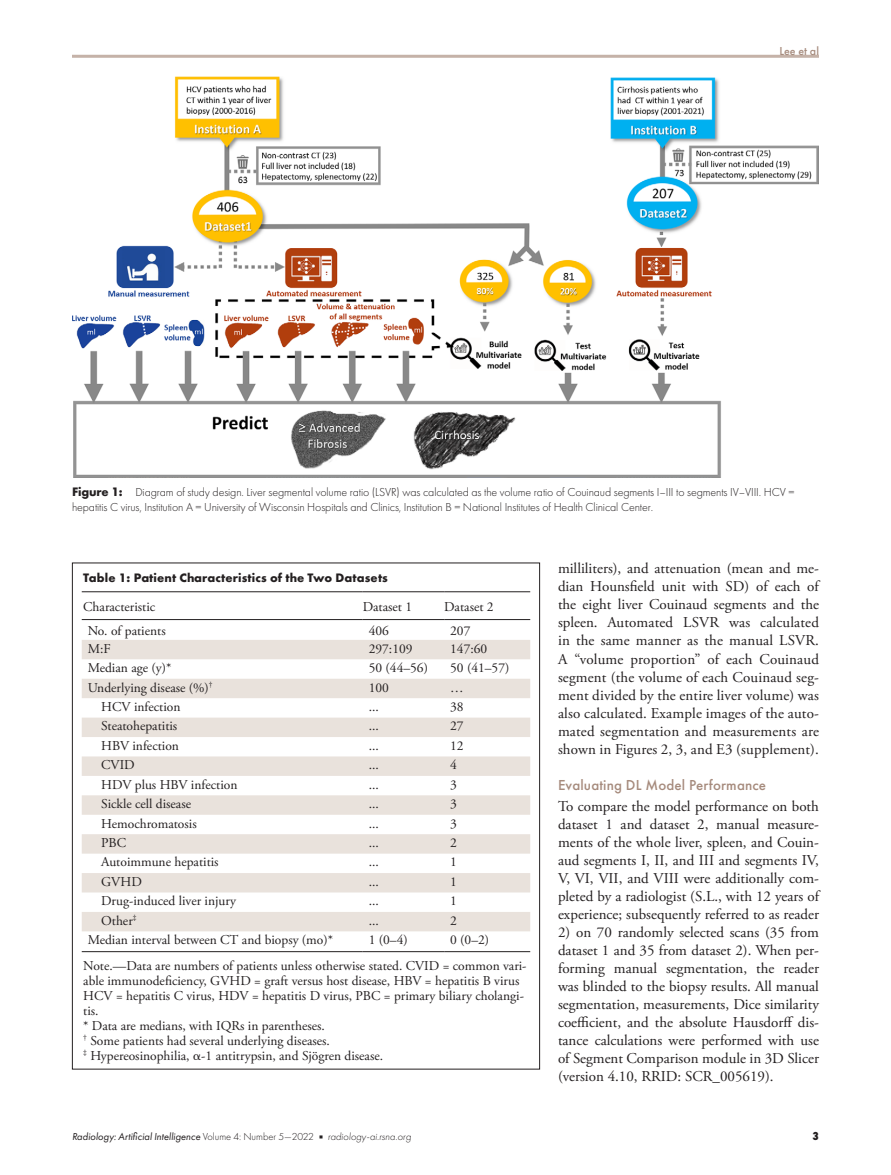
<style>
.page{position:relative;width:891px;height:1175px;background:#fff}
.page>*{position:absolute;margin:0;border:0;box-sizing:border-box;transform-origin:0 0}
.t1{font:15px/18px "Adobe Garamond Pro";color:#231f20;text-align:justify}
.t2{font:500 15px "Futura PT";letter-spacing:.01em;color:#a68b7d}
.t3{font:13.5px/15px "Adobe Garamond Pro";color:#231f20}
.t4{font:700 12.75px "Futura PT";letter-spacing:.01em;color:#231f20}
.t5{font:300 12px/14.4px "Futura PT";letter-spacing:-.01em;color:#231f20}
.t6{font:500 12px "Futura PT";color:#a68b7d}
.t7{font:800 12px "Futura PT Cond";color:#231f20}
.t8{font:italic 10.5px "Futura PT";color:#231f20}
.s1{font-weight:700;font-size:12.75px}
.s2{font-family:"Universal Greekwith Math Pi"}
.s3{font-weight:300;font-style:normal}
.s4{font-family:"Universal Newswith Comm Pi";font-style:normal;font-size:6px}
.s5{font-weight:300}
</style>
<div class="page">
<hr style="left:72px;top:55px;width:747px;height:3px;background:#c5b2a8">
<img style="left:72px;top:77px;width:747px;height:401px">
<svg style="left:82px;top:640px;width:448px;height:291px;fill:#e9e2dc"></svg>
<hr style="left:82px;top:591px;width:281px;height:1px;background:#231f20">
<hr style="left:363px;top:591px;width:81px;height:1px;background:#231f20">
<hr style="left:444px;top:591px;width:86px;height:1px;background:#231f20">
<hr style="left:82px;top:619px;width:281px;height:1px;background:#231f20">
<hr style="left:363px;top:619px;width:81px;height:1px;background:#231f20">
<hr style="left:444px;top:619px;width:86px;height:1px;background:#231f20">
<hr style="left:82px;top:951px;width:281px;height:1px;background:#231f20">
<hr style="left:363px;top:951px;width:81px;height:1px;background:#231f20">
<hr style="left:444px;top:951px;width:86px;height:1px;background:#231f20">
<p class="t6" style="left:779px;top:44px;width:41px">Lee et al</p>
<p class="t5" style="left:72px;top:485px;width:724px"><span class="s1">Figure 1:</span> Diagram of study design. Liver segmental volume ratio (LSVR) was calculated as the volume ratio of Couinaud segments I–III to segments IV–VIII. HCV = hepatitis C virus, Institution A = University of Wisconsin Hospitals and Clinics, Institution B = National Institutes of Health Clinical Center.</p>
<p class="t4" style="left:83px;top:569px;width:306px">Table 1: Patient Characteristics of the Two Datasets</p>
<p class="t3" style="left:83px;top:600px;width:73px">Characteristic</p>
<p class="t3" style="left:363px;top:600px;width:51px">Dataset 1</p>
<p class="t3" style="left:444px;top:600px;width:51px">Dataset 2</p>
<p class="t3" style="left:88px;top:624px;width:79px">No. of patients</p>
<p class="t3" style="left:369px;top:624px;width:22px">406</p>
<p class="t3" style="left:450px;top:624px;width:22px">207</p>
<p class="t3" style="left:88px;top:641px;width:24px">M:F</p>
<p class="t3" style="left:369px;top:641px;width:45px">297:109</p>
<p class="t3" style="left:450px;top:641px;width:39px">147:60</p>
<p class="t3" style="left:88px;top:661px;width:85px">Median age (y)*</p>
<p class="t3" style="left:369px;top:661px;width:61px">50 (44–56)</p>
<p class="t3" style="left:450px;top:661px;width:61px">50 (41–57)</p>
<p class="t3" style="left:88px;top:680px;width:126px">Underlying disease (%)<sup>†</sup></p>
<p class="t3" style="left:369px;top:680px;width:22px">100</p>
<p class="t3" style="left:450px;top:680px;width:15px">…</p>
<p class="t3" style="left:101px;top:699px;width:81px">HCV infection</p>
<p class="t3" style="left:369px;top:699px;width:12px">...</p>
<p class="t3" style="left:450px;top:699px;width:15px">38</p>
<p class="t3" style="left:101px;top:719px;width:78px">Steatohepatitis</p>
<p class="t3" style="left:369px;top:719px;width:12px">...</p>
<p class="t3" style="left:450px;top:719px;width:15px">27</p>
<p class="t3" style="left:101px;top:738px;width:79px">HBV infection</p>
<p class="t3" style="left:369px;top:738px;width:12px">...</p>
<p class="t3" style="left:450px;top:738px;width:15px">12</p>
<p class="t3" style="left:101px;top:758px;width:35px">CVID</p>
<p class="t3" style="left:369px;top:758px;width:12px">...</p>
<p class="t3" style="left:450px;top:758px;width:8px">4</p>
<p class="t3" style="left:101px;top:777px;width:138px">HDV plus HBV infection</p>
<p class="t3" style="left:369px;top:777px;width:12px">...</p>
<p class="t3" style="left:450px;top:777px;width:8px">3</p>
<p class="t3" style="left:101px;top:796px;width:91px">Sickle cell disease</p>
<p class="t3" style="left:369px;top:796px;width:12px">...</p>
<p class="t3" style="left:450px;top:796px;width:8px">3</p>
<p class="t3" style="left:101px;top:816px;width:97px">Hemochromatosis</p>
<p class="t3" style="left:369px;top:816px;width:12px">...</p>
<p class="t3" style="left:450px;top:816px;width:8px">3</p>
<p class="t3" style="left:101px;top:835px;width:26px">PBC</p>
<p class="t3" style="left:369px;top:835px;width:12px">...</p>
<p class="t3" style="left:450px;top:835px;width:8px">2</p>
<p class="t3" style="left:101px;top:855px;width:119px">Autoimmune hepatitis</p>
<p class="t3" style="left:369px;top:855px;width:12px">...</p>
<p class="t3" style="left:450px;top:855px;width:8px">1</p>
<p class="t3" style="left:101px;top:874px;width:42px">GVHD</p>
<p class="t3" style="left:369px;top:874px;width:12px">...</p>
<p class="t3" style="left:450px;top:874px;width:8px">1</p>
<p class="t3" style="left:101px;top:894px;width:136px">Drug-induced liver injury</p>
<p class="t3" style="left:369px;top:894px;width:12px">...</p>
<p class="t3" style="left:450px;top:894px;width:8px">1</p>
<p class="t3" style="left:101px;top:913px;width:37px">Other<sup>‡</sup></p>
<p class="t3" style="left:369px;top:913px;width:12px">...</p>
<p class="t3" style="left:450px;top:913px;width:8px">2</p>
<p class="t3" style="left:88px;top:932px;width:247px">Median interval between CT and biopsy (mo)*</p>
<p class="t3" style="left:369px;top:932px;width:41px">1 (0–4)</p>
<p class="t3" style="left:83px;top:927px;width:445px;line-height:25.5px;text-indent:367px">0 (0–2)<br>Note.—Data are numbers of patients unless otherwise stated. CVID = common vari-</p>
<p class="t3" style="left:83px;top:973px;width:442px">able immunodeficiency, GVHD = graft versus host disease, HBV = hepatitis B virus HCV = hepatitis C virus, HDV = hepatitis D virus, PBC = primary biliary cholangi&shy;tis.<br>* Data are medians, with IQRs in parentheses.<br><sup>†</sup> Some patients had several underlying diseases.<br><sup>‡</sup> Hypereosinophilia, <span class="s2">a</span>-1 antitrypsin, and Sjögren disease.</p>
<p class="t1" style="left:558px;top:560px;width:263px">milliliters), and attenuation (mean and me&shy;dian Hounsfield unit with SD) of each of the eight liver Couinaud segments and the spleen. Automated LSVR was calculated in the same manner as the manual LSVR.<br>A “volume proportion” of each Couinaud segment (the volume of each Couinaud seg&shy;ment divided by the entire liver volume) was also calculated. Example images of the auto&shy;mated segmentation and measurements are shown in Figures 2, 3, and E3 (supplement).</p>
<p class="t2" style="left:558px;top:775px;width:210px">Evaluating DL Model Performance</p>
<p class="t1" style="left:558px;top:797px;width:263px">To compare the model performance on both dataset 1 and dataset 2, manual measure&shy;ments of the whole liver, spleen, and Couin&shy;aud segments I, II, and III and segments IV, V, VI, VII, and VIII were additionally com&shy;pleted by a radiologist (S.L., with 12 years of experience; subsequently referred to as reader</p>
<p class="t1" style="left:558px;top:923px;width:263px">2) on 70 randomly selected scans (35 from dataset 1 and 35 from dataset 2). When per&shy;forming manual segmentation, the reader was blinded to the biopsy results. All manual segmentation, measurements, Dice similarity coefficient, and the absolute Hausdorff dis&shy;tance calculations were performed with use of Segment Comparison module in 3D Slicer (version 4.10, RRID: SCR_005619).</p>
<p class="t8" style="left:72px;top:1130px;width:341px">Radiology: Artificial Intelligence <span class="s3">Volume 4: Number 5—2022</span> <span class="s4">n</span> <span class="s5">radiology-ai.rsna.org</span></p>
<p class="t7" style="left:813px;top:1128px;width:8px">3</p>
</div>
